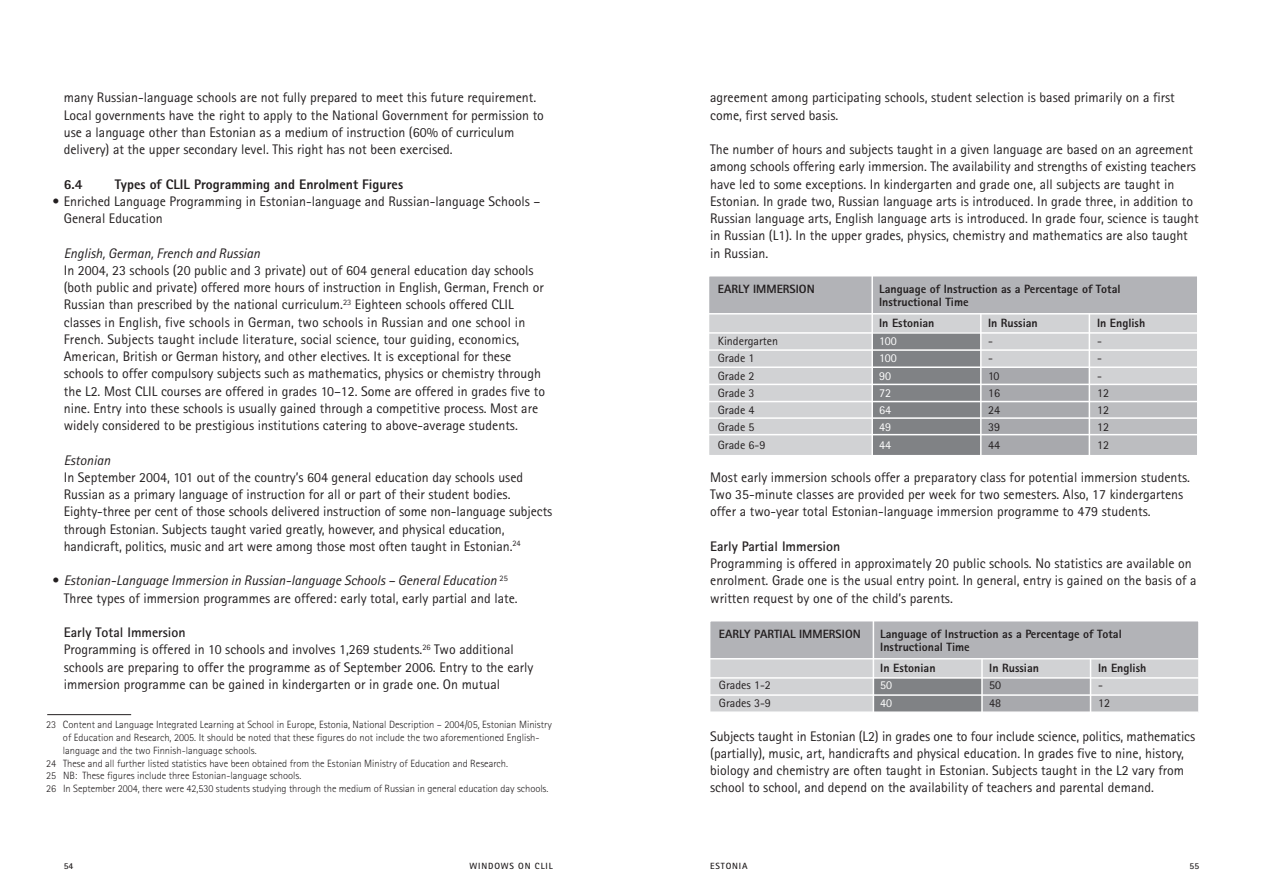
<style>
.page{position:relative;width:1263px;height:893px;background:#fff}
.page>*{position:absolute;margin:0;border:0;box-sizing:border-box;transform-origin:0 0}
.t1{font:13.8px/17.2px "Rotis Sans Serif";color:#231f20}
.t2{font:italic 13.8px "Rotis Sans Serif";color:#231f20}
.t3{font:800 13.8px "Rotis Sans Serif";color:#231f20}
.t4{font:700 13.8px "Rotis Sans Serif";color:#231f20}
.t5{font:800 12px/13.5px "Rotis Sans Serif";color:#231f20}
.t6{font:12px "Rotis Sans Serif";color:#231f20}
.t7{font:12px "Rotis Sans Serif";color:#fff}
.t8{font:300 10.5px "Rotis Sans Serif";color:#231f20}
.t9{font:700 9px "Rotis Sans Serif";letter-spacing:.1em;color:#231f20}
.s1{font-weight:700}
.s2{font-style:normal}
</style>
<div class="page">
<hr style="left:47px;top:714px;width:84px;height:1px;background:#231f20">
<div style="left:708px;top:302px;width:490px;height:153px;background:#d1d2d4"></div>
<div style="left:872px;top:333px;width:109px;height:123px;background:#808285"></div>
<div style="left:981px;top:367px;width:108px;height:89px;background:#a8a9ad"></div>
<div style="left:1089px;top:384px;width:108px;height:72px;background:#bcbdc0"></div>
<div style="left:708px;top:275px;width:490px;height:39px;background:#b2b3b7"></div>
<hr style="left:871px;top:276px;width:2px;height:179px;background:#fff">
<hr style="left:980px;top:314px;width:1px;height:141px;background:#fff">
<hr style="left:1088px;top:314px;width:2px;height:142px;background:#fff">
<hr style="left:708px;top:313px;width:489px;height:2px;background:#fff">
<hr style="left:708px;top:332px;width:489px;height:2px;background:#fff">
<hr style="left:708px;top:349px;width:489px;height:2px;background:#fff">
<hr style="left:708px;top:366px;width:489px;height:2px;background:#fff">
<hr style="left:708px;top:384px;width:489px;height:1px;background:#fff">
<hr style="left:708px;top:401px;width:489px;height:1px;background:#fff">
<hr style="left:708px;top:417px;width:489px;height:2px;background:#fff">
<hr style="left:708px;top:434px;width:489px;height:1px;background:#fff">
<div style="left:708px;top:275px;width:490px;height:181px;border:1px solid #fff"></div>
<div style="left:710px;top:647px;width:489px;height:65px;background:#d1d2d4"></div>
<div style="left:873px;top:678px;width:109px;height:34px;background:#808285"></div>
<div style="left:982px;top:678px;width:109px;height:34px;background:#a8a9ad"></div>
<div style="left:1090px;top:695px;width:109px;height:17px;background:#bcbdc0"></div>
<div style="left:710px;top:620px;width:489px;height:39px;background:#b2b3b7"></div>
<hr style="left:873px;top:621px;width:1px;height:106px;background:#fff">
<hr style="left:981px;top:658px;width:2px;height:69px;background:#fff">
<hr style="left:1090px;top:658px;width:1px;height:70px;background:#fff">
<hr style="left:710px;top:658px;width:489px;height:1px;background:#fff">
<hr style="left:710px;top:677px;width:489px;height:2px;background:#fff">
<hr style="left:710px;top:694px;width:489px;height:2px;background:#fff">
<hr style="left:710px;top:711px;width:489px;height:2px;background:#fff">
<div style="left:709px;top:620px;width:491px;height:96px;border:2px solid #fff"></div>
<p class="t1" style="left:64px;top:90px;width:482px">many Russian-language schools are not fully prepared to meet this future requirement.<br>Local governments have the right to apply to the National Government for permission to use a language other than Estonian as a medium of instruction (60% of curriculum delivery) at the upper secondary level. This right has not been exercised.</p>
<p class="t3" style="left:64px;top:179px;width:20px">6.4</p>
<p class="t3" style="left:115px;top:179px;width:290px">Types of CLIL Programming and Enrolment Figures</p>
<p class="t1" style="left:64px;top:211px;width:101px">General Education</p>
<p class="t2" style="left:64px;top:248px;width:198px">English, German, French and Russian</p>
<p class="t1" style="left:64px;top:263px;width:483px">In 2004, 23 schools (20 public and 3 private) out of 604 general education day schools (both public and private) offered more hours of instruction in English, German, French or Russian than prescribed by the national curriculum.<sup>23</sup> Eighteen schools offered CLIL classes in English, five schools in German, two schools in Russian and one school in French. Subjects taught include literature, social science, tour guiding, economics, American, British or German history, and other electives. It is exceptional for these schools to offer compulsory subjects such as mathematics, physics or chemistry through the L2. Most CLIL courses are offered in grades 10–12. Some are offered in grades five to nine. Entry into these schools is usually gained through a competitive process. Most are widely considered to be prestigious institutions catering to above-average students.</p>
<p class="t2" style="left:64px;top:455px;width:48px">Estonian</p>
<p class="t1" style="left:64px;top:470px;width:490px">In September 2004, 101 out of the country’s 604 general education day schools used Russian as a primary language of instruction for all or part of their student bodies.<br>Eighty-three per cent of those schools delivered instruction of some non-language subjects through Estonian. Subjects taught varied greatly, however, and physical education, handicraft, politics, music and art were among those most often taught in Estonian.<sup>24</sup></p>
<p class="t1" style="left:64px;top:591px;width:455px">Three types of immersion programmes are offered: early total, early partial and late.</p>
<p class="t1" style="left:64px;top:625px;width:471px"><span class="s1">Early Total Immersion<br></span>Programming is offered in 10 schools and involves 1,269 students.<sup>26</sup> Two additional schools are preparing to offer the programme as of September 2006. Entry to the early immersion programme can be gained in kindergarten or in grade one. On mutual</p>
<p class="t8" style="left:46px;top:721px;width:507px">23 Content and Language Integrated Learning at School in Europe, Estonia, National Description – 2004/05, Estonian Ministry</p>
<p class="t8" style="left:63px;top:734px;width:478px">of Education and Research, 2005. It should be noted that these figures do not include the two aforementioned English-</p>
<p class="t8" style="left:63px;top:746px;width:195px">language and the two Finnish-language schools.</p>
<p class="t8" style="left:46px;top:759px;width:463px">24 These and all further listed statistics have been obtained from the Estonian Ministry of Education and Research.</p>
<p class="t8" style="left:46px;top:772px;width:257px">25 NB: These figures include three Estonian-language schools.</p>
<p class="t8" style="left:46px;top:785px;width:504px">26 In September 2004, there were 42,530 students studying through the medium of Russian in general education day schools.</p>
<p class="t1" style="left:52px;top:194px;width:489px">• Enriched Language Programming in Estonian-language and Russian-language Schools –</p>
<p class="t2" style="left:52px;top:576px;width:457px"><span class="s2">•</span> Estonian-Language Immersion in Russian-language Schools – General Education <sup>25</sup></p>
<p class="t1" style="left:710px;top:90px;width:466px">agreement among participating schools, student selection is based primarily on a first come, first served basis.</p>
<p class="t1" style="left:710px;top:142px;width:490px">The number of hours and subjects taught in a given language are based on an agreement among schools offering early immersion. The availability and strengths of existing teachers have led to some exceptions. In kindergarten and grade one, all subjects are taught in Estonian. In grade two, Russian language arts is introduced. In grade three, in addition to Russian language arts, English language arts is introduced. In grade four, science is taught in Russian (L1). In the upper grades, physics, chemistry and mathematics are also taught in Russian.</p>
<p class="t5" style="left:718px;top:283px;width:98px">EARLY IMMERSION</p>
<p class="t5" style="left:893px;top:283px;width:229px;text-indent:-14px">Language of Instruction as Percentage of Total tructional Tim</p>
<p class="t5" style="left:898px;top:318px;width:38px">stonian</p>
<p class="t5" style="left:988px;top:318px;width:45px">In Ru sia</p>
<p class="t5" style="left:1116px;top:318px;width:31px">nglish</p>
<p class="t6" style="left:718px;top:337px;width:62px">Kindergarten</p>
<p class="t7" style="left:885px;top:337px;width:14px">00</p>
<p class="t6" style="left:718px;top:354px;width:38px">Grade 1</p>
<p class="t7" style="left:885px;top:354px;width:14px">00</p>
<p class="t6" style="left:718px;top:371px;width:38px">Grade 2</p>
<p class="t7" style="left:879px;top:371px;width:14px">90</p>
<p class="t6" style="left:994px;top:371px;width:8px">0</p>
<p class="t6" style="left:718px;top:389px;width:38px">Grade 3</p>
<p class="t7" style="left:879px;top:389px;width:14px">72</p>
<p class="t6" style="left:718px;top:406px;width:38px">Grade 4</p>
<p class="t7" style="left:879px;top:406px;width:14px">64</p>
<p class="t6" style="left:994px;top:406px;width:8px">4</p>
<p class="t6" style="left:718px;top:423px;width:38px">Grade 5</p>
<p class="t7" style="left:879px;top:423px;width:14px">49</p>
<p class="t6" style="left:718px;top:440px;width:49px">Grade 6-9</p>
<p class="t7" style="left:879px;top:440px;width:14px">44</p>
<p class="t6" style="left:988px;top:440px;width:14px">44</p>
<p class="t1" style="left:710px;top:470px;width:481px">Most early immersion schools offer a preparatory class for potential immersion students.<br>Two 35-minute classes are provided per week for two semesters. Also, 17 kindergartens offer a two-year total Estonian-language immersion programme to 479 students.</p>
<p class="t4" style="left:710px;top:541px;width:132px">Early Partial Immersion</p>
<p class="t1" style="left:710px;top:556px;width:488px">Programming is offered in approximately 20 public schools. No statistics are available on enrolment. Grade one is the usual entry point. In general, entry is gained on the basis of a written request by one of the child’s parents.</p>
<p class="t5" style="left:719px;top:628px;width:143px">EARLY PARTIA IMMERSION</p>
<p class="t5" style="left:894px;top:628px;width:229px;text-indent:-14px">Language of Instruction as a Percentage of Total tructional Tim</p>
<p class="t5" style="left:899px;top:662px;width:38px">stonian</p>
<p class="t5" style="left:989px;top:662px;width:45px">In Ru sia</p>
<p class="t5" style="left:1117px;top:662px;width:31px">nglish</p>
<p class="t6" style="left:719px;top:681px;width:53px">Grades 1-2</p>
<p class="t7" style="left:880px;top:681px;width:14px">50</p>
<p class="t6" style="left:995px;top:681px;width:8px">0</p>
<p class="t6" style="left:719px;top:698px;width:53px">Grades 3-9</p>
<p class="t7" style="left:880px;top:698px;width:14px">40</p>
<p class="t6" style="left:989px;top:698px;width:8px">4</p>
<p class="t1" style="left:710px;top:729px;width:486px">Subjects taught in Estonian (L2) in grades one to four include science, politics, mathematics (partially), music, art, handicrafts and physical education. In grades five to nine, history, biology and chemistry are often taught in Estonian. Subjects taught in the L2 vary from school to school, and depend on the availability of teachers and parental demand.</p>
<p class="t9" style="left:64px;top:863px;width:11px">54</p>
<p class="t9" style="left:469px;top:863px;width:85px">WINDOWS ON CLIL</p>
<p class="t9" style="left:710px;top:863px;width:39px">ESTONIA</p>
<p class="t9" style="left:1189px;top:863px;width:11px">55</p>
</div>
